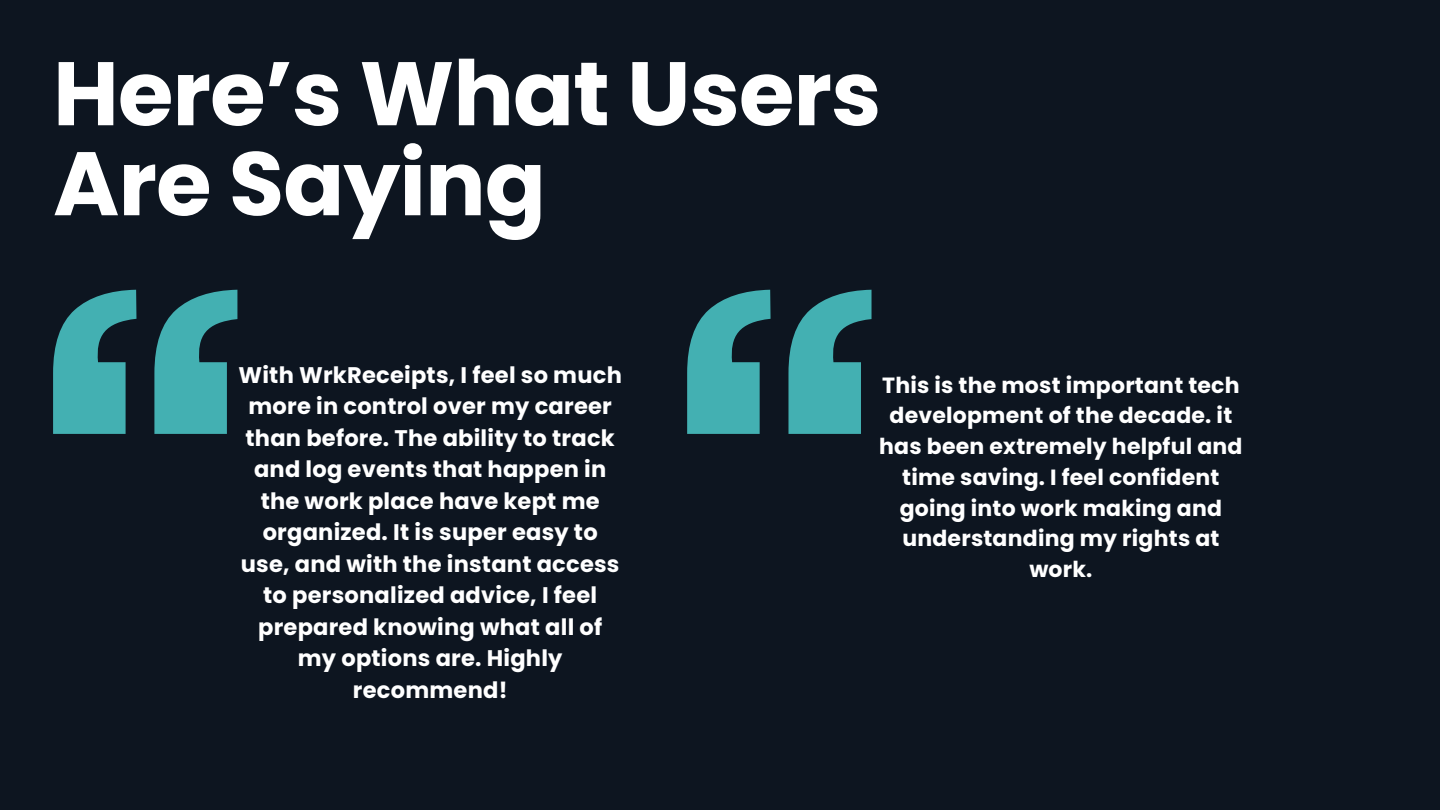
<style>
.page{position:relative;width:1440px;height:810px;background:#0d1520}
.page>*{position:absolute;margin:0;border:0;box-sizing:border-box;transform-origin:0 0}
.t1{font:700 90px/90px "Poppins";letter-spacing:-.01em;color:#fff}
.t2{font:700 22.6px/31.5px "Poppins";letter-spacing:.01em;color:#fff;text-align:center}
.t3{font:700 22px/30.8px "Poppins";letter-spacing:.01em;color:#fff;text-align:center}
</style>
<div class="page">
<svg style="left:53px;top:290px;width:184px;height:144px"></svg>
<svg style="left:687px;top:290px;width:185px;height:144px"></svg>
<h1 class="t1" style="left:53px;top:49px;width:830px">Here’s What Users<br>Are Saying</h1>
<p class="t2" style="left:238px;top:359px;width:385px">With WrkReceipts, I feel so much more in control over my career than before. The ability to track and log events that happen in the work place have kept me organized. It is super easy to use, and with the instant access to personalized advice, I feel prepared knowing what all of my options are. Highly recommend!</p>
<p class="t3" style="left:879px;top:369px;width:365px">This is the most important tech development of the decade. it has been extremely helpful and time saving. I feel confident going into work making and understanding my rights at work.</p>
</div>
